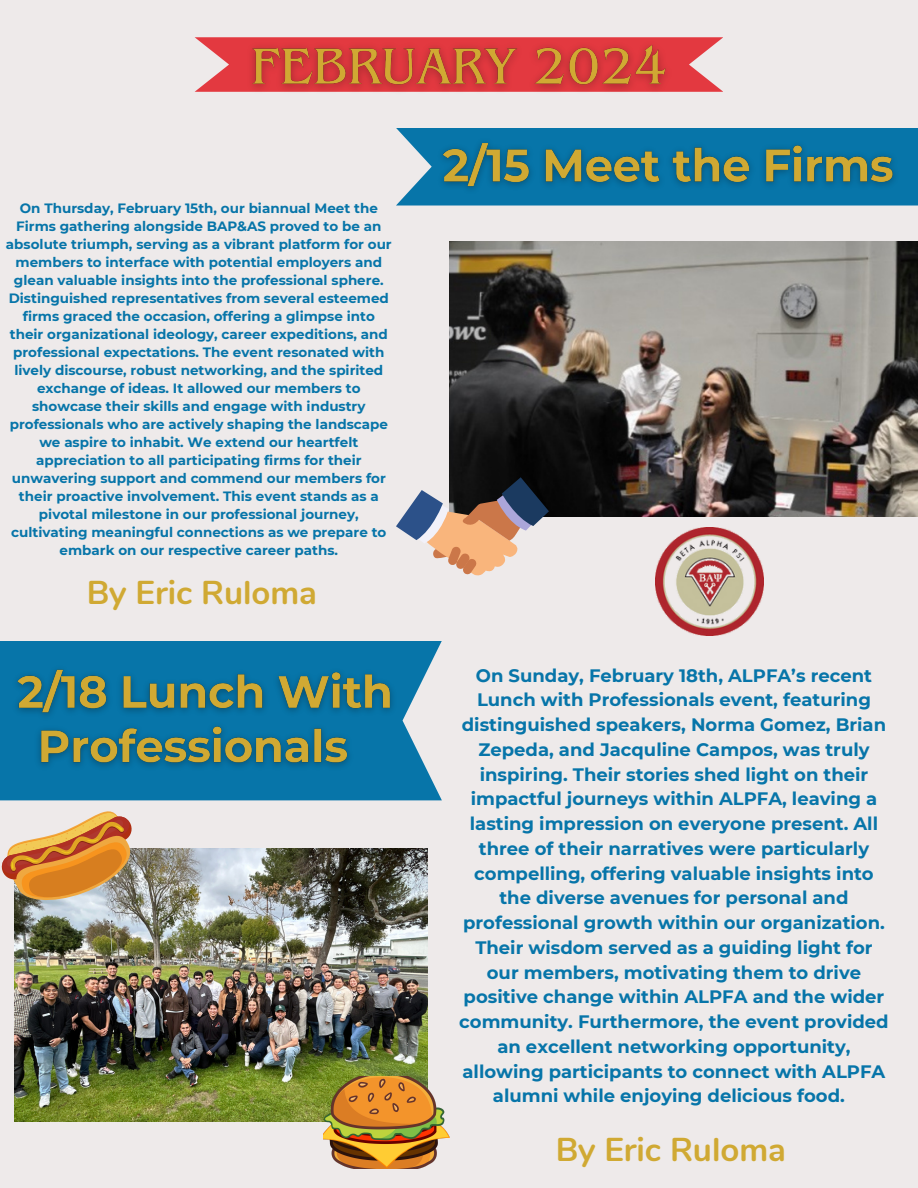
<style>
.page{position:relative;width:918px;height:1188px;background:#eeeaea}
.page>*{position:absolute;margin:0;border:0;box-sizing:border-box;transform-origin:0 0}
.t1{font:700 33px "Nunito";color:#d0a933}
.t2{font:700 18px/24.8px "Montserrat";color:#0775a9;text-align:center}
.t3{font:700 13.5px/18px "Montserrat";color:#0775a9;text-align:center}
</style>
<div class="page">
<svg style="left:396px;top:128px;width:522px;height:78px"></svg>
<svg style="left:0;top:641px;width:442px;height:159px;fill:#0775a9"></svg>
<img style="left:655px;top:527px;width:108px;height:108px">
<svg style="left:195px;top:37px;width:528px;height:55px"></svg>
<img style="left:14px;top:849px;width:413px;height:272px">
<img style="left:323px;top:1076px;width:126px;height:92px">
<svg style="left:0;top:797px;width:132px;height:104px"></svg>
<img style="left:450px;top:242px;width:468px;height:274px">
<svg style="left:396px;top:477px;width:153px;height:99px"></svg>
<img style="left:6px;top:660px;width:395px;height:117px">
<img style="left:431px;top:133px;width:474px;height:66px">
<img style="left:237px;top:37px;width:443px;height:55px">
<p class="t3" style="left:6px;top:200px;width:387px">On Thursday, February 15th, our biannual Meet the Firms gathering alongside BAP&amp;AS proved to be an absolute triumph, serving as a vibrant platform for our members to interface with potential employers and glean valuable insights into the professional sphere.<br>Distinguished representatives from several esteemed firms graced the occasion, offering a glimpse into their organizational ideology, career expeditions, and professional expectations. The event resonated with lively discourse, robust networking, and the spirited exchange of ideas. It allowed our members to showcase their skills and engage with industry professionals who are actively shaping the landscape we aspire to inhabit. We extend our heartfelt appreciation to all participating firms for their unwavering support and commend our members for their proactive involvement. This event stands as a pivotal milestone in our professional journey, cultivating meaningful connections as we prepare to embark on our respective career paths.</p>
<p class="t1" style="left:87px;top:571px;width:232px">By Eric Ruloma</p>
<p class="t2" style="left:459px;top:663px;width:431px">On Sunday, February 18th, ALPFA’s recent Lunch with Professionals event, featuring distinguished speakers, Norma Gomez, Brian Zepeda, and Jacquline Campos, was truly inspiring. Their stories shed light on their impactful journeys within ALPFA, leaving a lasting impression on everyone present. All three of their narratives were particularly compelling, offering valuable insights into the diverse avenues for personal and professional growth within our organization.<br>Their wisdom served as a guiding light for our members, motivating them to drive positive change within ALPFA and the wider community. Furthermore, the event provided an excellent networking opportunity, allowing participants to connect with ALPFA alumni while enjoying delicious food.</p>
<p class="t1" style="left:556px;top:1127px;width:232px">By Eric Ruloma</p>
</div>
